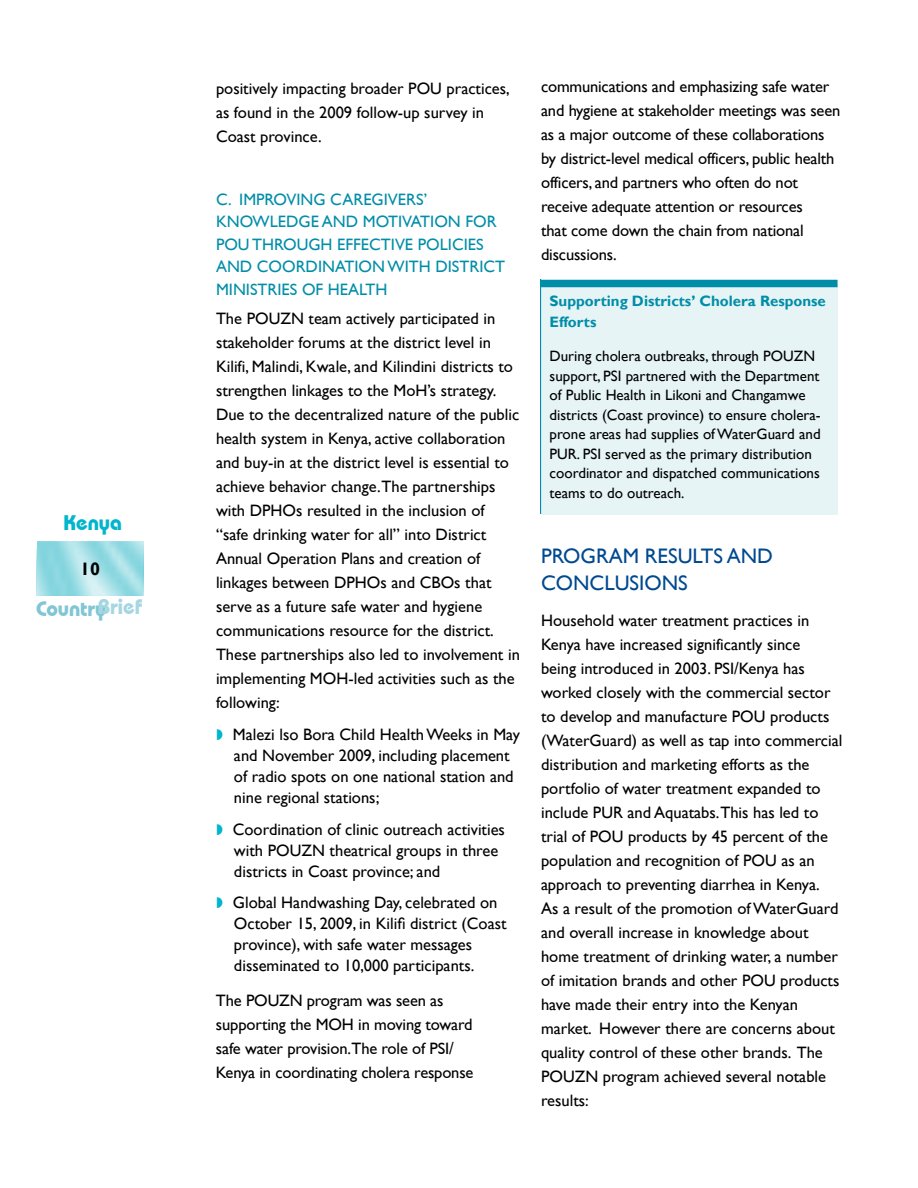
<style>
.page{position:relative;width:918px;height:1188px;background:#fff}
.page>*{position:absolute;margin:0;border:0;box-sizing:border-box;transform-origin:0 0}
.t1{font:21px "Gill Sans";color:#004990}
.t2{font:700 21px "Bauhaus IT Cby BT";letter-spacing:-.005em;color:#80c6d4}
.t3{font:700 21px "Bauhaus IT Cby BT";color:#00b5cc}
.t4{font:700 18px "Gill Sans";color:#000}
.t5{font:16.5px/24px "Gill Sans";color:#000}
.t6{font:16.5px/21px "Gill Sans";color:#000}
.t7{font:16.5px "Gill Sans";color:#008da8}
.t8{font:15px/19.5px "Gill Sans";color:#000}
.t9{font:700 15px/21px "Gill Sans";color:#008da8}
.s1{color:#a6d7e1}
</style>
<div class="page">
<img style="left:36px;top:542px;width:108px;height:54px">
<div style="left:541px;top:284px;width:296px;height:230px;background:#e6f4f6"></div>
<div style="left:541px;top:280px;width:297px;height:7px;background:#008da8"></div>
<hr style="left:540px;top:279px;width:1px;height:235px;background:#008da8">
<p class="t3" style="left:63px;top:510px;width:60px">Kenya</p>
<p class="t4" style="left:80px;top:558px;width:21px">10</p>
<p class="t2" style="left:36px;top:596px;width:108px">Country<span class="s1">Brief</span></p>
<p class="t5" style="left:216px;top:76px;width:295px">positively impacting broader POU practices, as found in the 2009 follow-up survey in<br>Coast province.</p>
<p class="t7" style="left:216px;top:190px;width:39px">c. Impro</p>
<p class="t7" style="left:287px;top:190px;width:20px">ving</p>
<p class="t7" style="left:330px;top:190px;width:22px">Caregi</p>
<p class="t7" style="left:388px;top:190px;width:41px">vers’</p>
<p class="t7" style="left:216px;top:212px;width:24px">Knowledge</p>
<p class="t7" style="left:322px;top:212px;width:13px">and</p>
<p class="t7" style="left:363px;top:212px;width:59px">Motivation</p>
<p class="t7" style="left:465px;top:212px;width:12px">for</p>
<p class="t7" style="left:216px;top:235px;width:49px">POU through</p>
<p class="t7" style="left:337px;top:235px;width:18px">Effecti</p>
<p class="t7" style="left:395px;top:235px;width:41px">ve Policies</p>
<p class="t7" style="left:216px;top:257px;width:13px">and</p>
<p class="t7" style="left:257px;top:257px;width:24px">Coordination</p>
<p class="t7" style="left:387px;top:257px;width:12px">with</p>
<p class="t7" style="left:435px;top:257px;width:22px">District</p>
<p class="t7" style="left:216px;top:280px;width:22px">Ministries</p>
<p class="t7" style="left:302px;top:280px;width:48px">of Health</p>
<p class="t5" style="left:216px;top:306px;width:305px">The POUZN team actively participated in stakeholder forums at the district level in Kilifi, Malindi, Kwale, and Kilindini districts to strengthen linkages to the MoH’s strategy.<br>Due to the decentralized nature of the public health system in Kenya, active collaboration and buy-in at the district level is essential to achieve behavior change.The partnerships with DPHOs resulted in the inclusion of “safe drinking water for all” into District Annual Operation Plans and creation of linkages between DPHOs and CBOs that serve as a future safe water and hygiene communications resource for the district.<br>These partnerships also led to involvement in implementing MOH-led activities such as the following:</p>
<p class="t6" style="left:233px;top:724px;width:289px">Malezi lso Bora Child Health Weeks in May and November 2009, including placement of radio spots on one national station and nine regional stations;</p>
<p class="t6" style="left:233px;top:819px;width:274px">Coordination of clinic outreach activities with POU</p>
<p class="t6" style="left:234px;top:840px;width:266px;text-indent:67px">ZN theatrical groups in three districts in Coast province; and</p>
<p class="t6" style="left:233px;top:893px;width:275px">Global Handwashing Day, celebrated on October 15, 2009, in Kilifi district (Coast province), with safe water messages disseminated to 10,000 participants.</p>
<p class="t5" style="left:216px;top:989px;width:259px">The POUZN program was seen as supporting the MOH in moving toward safe water provision.The role of PSI/ Kenya in coordinating cholera response</p>
<p class="t5" style="left:541px;top:75px;width:301px">communications and emphasizing safe water and hygiene at stakeholder meetings was seen as a major outcome of these collaborations by district-level medical officers, public health officers, and partners who often do not receive adequate attention or resources<br>that come down the chain from national discussions.</p>
<p class="t9" style="left:550px;top:290px;width:278px">Supporting Districts’ Cholera Response<br>Efforts</p>
<p class="t8" style="left:550px;top:347px;width:225px">During cholera outbreaks, through POU</p>
<p class="t8" style="left:550px;top:347px;width:273px;text-indent:244px">ZN support, PSI partnered with the Department of Public Health in Likoni and Changamwe districts (Coast province) to ensure cholera&shy;prone areas had supplies of WaterGuard and PUR. PSI served as the primary distribution coordinator and dispatched communications teams to do outreach.</p>
<p class="t1" style="left:541px;top:544px;width:15px">PROGRA</p>
<p class="t1" style="left:623px;top:544px;width:35px">M RESULTS</p>
<p class="t1" style="left:727px;top:544px;width:17px">AND</p>
<p class="t1" style="left:541px;top:571px;width:77px">CONCLUSIONS</p>
<p class="t5" style="left:541px;top:608px;width:303px">Household water treatment practices in Kenya have increased significantly since<br>being introduced in 2003. PSI/Kenya has worked closely with the commercial sector to develop and manufacture POU products (WaterGuard) as well as tap into commercial distribution and marketing efforts as the portfolio of water treatment expanded to include PUR and Aquatabs.This has led to trial of POU products by 45 percent of the population and recognition of POU as an approach to preventing diarrhea in Kenya.<br>As a result of the promotion of WaterGuard and overall increase in knowledge about home treatment of drinking water, a number of imitation brands and other POU products have made their entry into the Kenyan market. However there are concerns about quality control of these other brands. The POUZN program achieved several notable results:</p>
</div>
